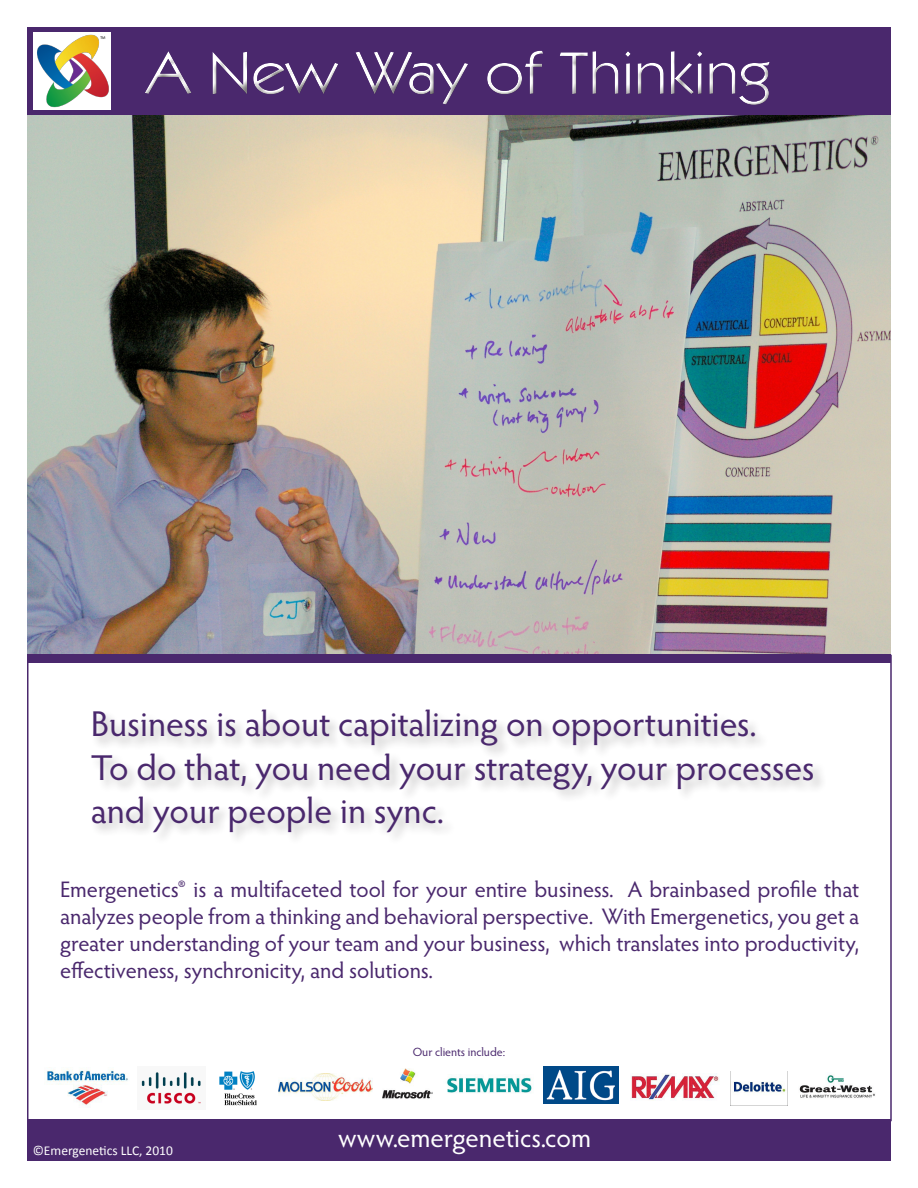
<style>
.page{position:relative;width:918px;height:1188px;background:#fff}
.page>*{position:absolute;margin:0;border:0;box-sizing:border-box;transform-origin:0 0}
.t1{font:60px "Kabel IT Cby BT";letter-spacing:.01em;color:#fff;scale:1.1 1}
.t2{font:36px/43.2px "Hypatia Sans Pro";color:#4a286d}
.t3{font:27px "Hypatia Sans Pro";color:#fff}
.t4{font:22.5px/27px "Hypatia Sans Pro";color:#4a286d;text-align:justify}
.t5{font:13.5px "Calibri";color:#fff}
.t6{font:12px "Hypatia Sans Pro";color:#4a286d}
</style>
<div class="page">
<div style="left:89px;top:708px;width:737px;height:137px;background:#231f20;opacity:.28"></div>
<img style="left:27px;top:114px;width:864px;height:541px">
<div style="left:27px;top:655px;width:864px;height:8px;background:#4a286d"></div>
<div style="left:27px;top:1119px;width:864px;height:42px;background:#4a286d"></div>
<img style="left:447px;top:1076px;width:85px;height:17px">
<img style="left:630px;top:1073px;width:90px;height:27px">
<img style="left:382px;top:1068px;width:51px;height:31px">
<img style="left:799px;top:1075px;width:76px;height:23px">
<img style="left:730px;top:1071px;width:57px;height:35px">
<img style="left:219px;top:1071px;width:38px;height:35px">
<img style="left:44px;top:1069px;width:84px;height:38px">
<img style="left:278px;top:1073px;width:95px;height:27px">
<img style="left:544px;top:1066px;width:75px;height:37px">
<div style="left:27px;top:27px;width:864px;height:87px;background:#4a286d"></div>
<div style="left:136px;top:44px;width:644px;height:72px;background:#231f20;opacity:.75"></div>
<img style="left:33px;top:32px;width:77px;height:77px">
<img style="left:141px;top:1072px;width:60px;height:32px">
<h1 class="t1" style="left:147px;top:36px;width:570px">A New Way of Thinking</h1>
<p class="t2" style="left:91px;top:701px;width:667px">Business is about capitalizing on opportunities.</p>
<p class="t2" style="left:91px;top:745px;width:725px">To do that, you need your strategy, your processes and your people in sync.</p>
<p class="t4" style="left:60px;top:876px;width:801px">Emergenetics® is a multifaceted tool for your entire business. A brainbased profile that analyzes people from a thinking and behavioral perspective. With Emergenetics, you get a greater understanding of your team and your business, which translates into productivity, effectiveness, synchronicity, and solutions.</p>
<p class="t5" style="left:33px;top:1142px;width:142px">©Emergenetics LLC, 2010</p>
<p class="t6" style="left:413px;top:1044px;width:94px">Our clients include:</p>
<p class="t3" style="left:339px;top:1120px;width:254px">www.emergenetics.com</p>
</div>
